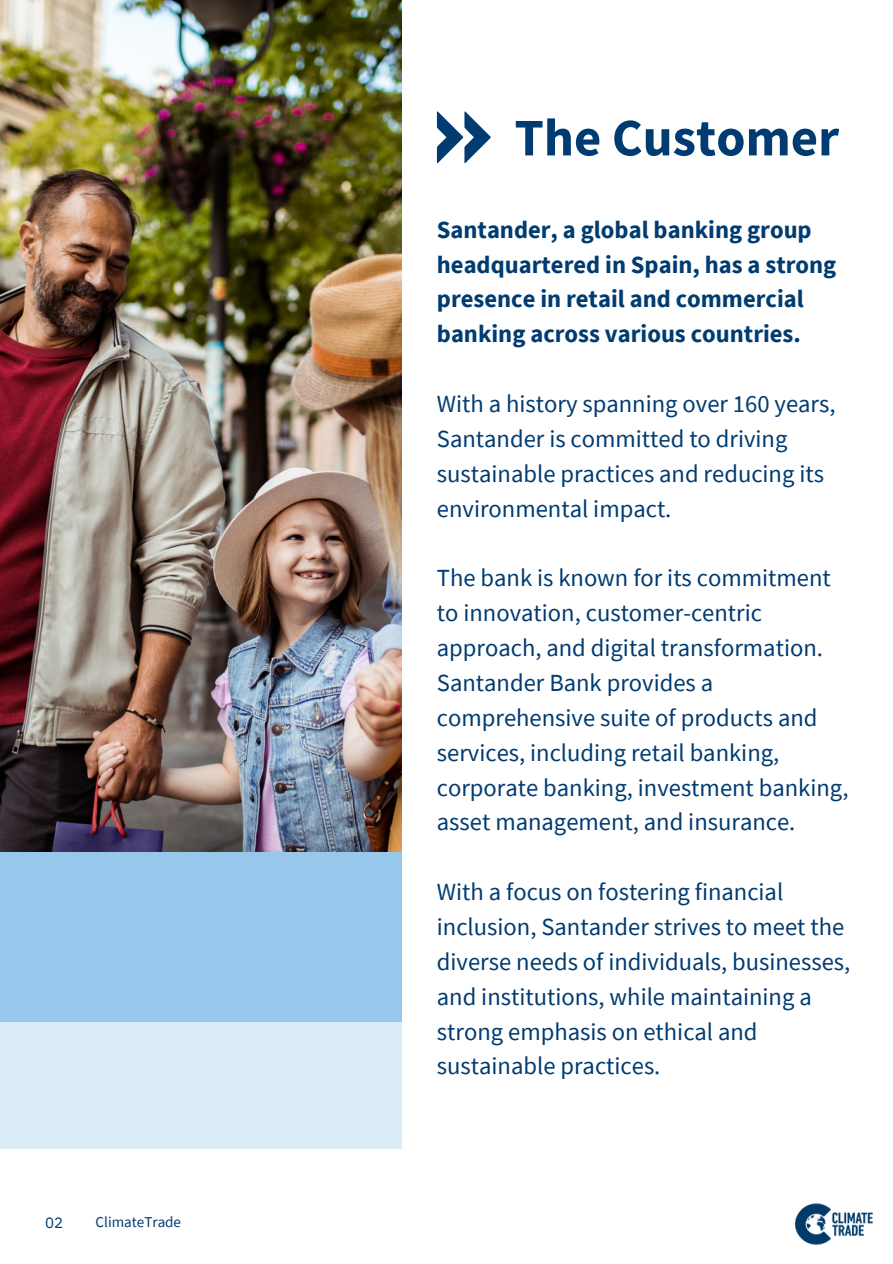
<style>
.page{position:relative;width:893px;height:1264px;background:#fff}
.page>*{position:absolute;margin:0;border:0;box-sizing:border-box;transform-origin:0 0}
.t1{font:700 52.8px "Source Sans Pro";color:#003b71}
.t2{font:24.6px/34.8px "Source Sans Pro";color:#003b71}
.t3{font:700 24.6px/34.8px "Source Sans Pro";color:#003b71}
.t4{font:15px "Source Sans Pro";color:#003b71}
.t5{font:15px "IBM Plex Sans";color:#003b71}
</style>
<div class="page">
<div style="left:0;top:851px;width:401px;height:170px;background:#97c8eb"></div>
<div style="left:0;top:1021px;width:401px;height:128px;background:#dbecf6"></div>
<svg style="left:437px;top:111px;width:54px;height:52px"></svg>
<img style="left:795px;top:1203px;width:78px;height:42px">
<img style="left:0;top:0;width:401px;height:851px">
<p class="t5" style="left:45px;top:1212px;width:20px">02</p>
<p class="t4" style="left:96px;top:1212px;width:87px">ClimateTrade</p>
<p class="t1" style="left:514px;top:103px;width:326px">The Customer</p>
<p class="t3" style="left:437px;top:211px;width:401px">Santander, a global banking group headquartered in Spain, has a strong presence in retail and commercial banking across various countries.</p>
<p class="t2" style="left:437px;top:386px;width:400px">With a history spanning over 160 years, Santander is committed to driving sustainable practices and reducing its environmental impact.</p>
<p class="t2" style="left:437px;top:560px;width:413px">The bank is known for its commitment to innovation, customer-centric approach, and digital transformation.<br>Santander Bank provides a comprehensive suite of products and services, including retail banking, corporate banking, investment banking, asset management, and insurance.</p>
<p class="t2" style="left:437px;top:874px;width:415px">With a focus on fostering financial inclusion, Santander strives to meet the diverse needs of individuals, businesses, and institutions, while maintaining a strong emphasis on ethical and sustainable practices.</p>
</div>
